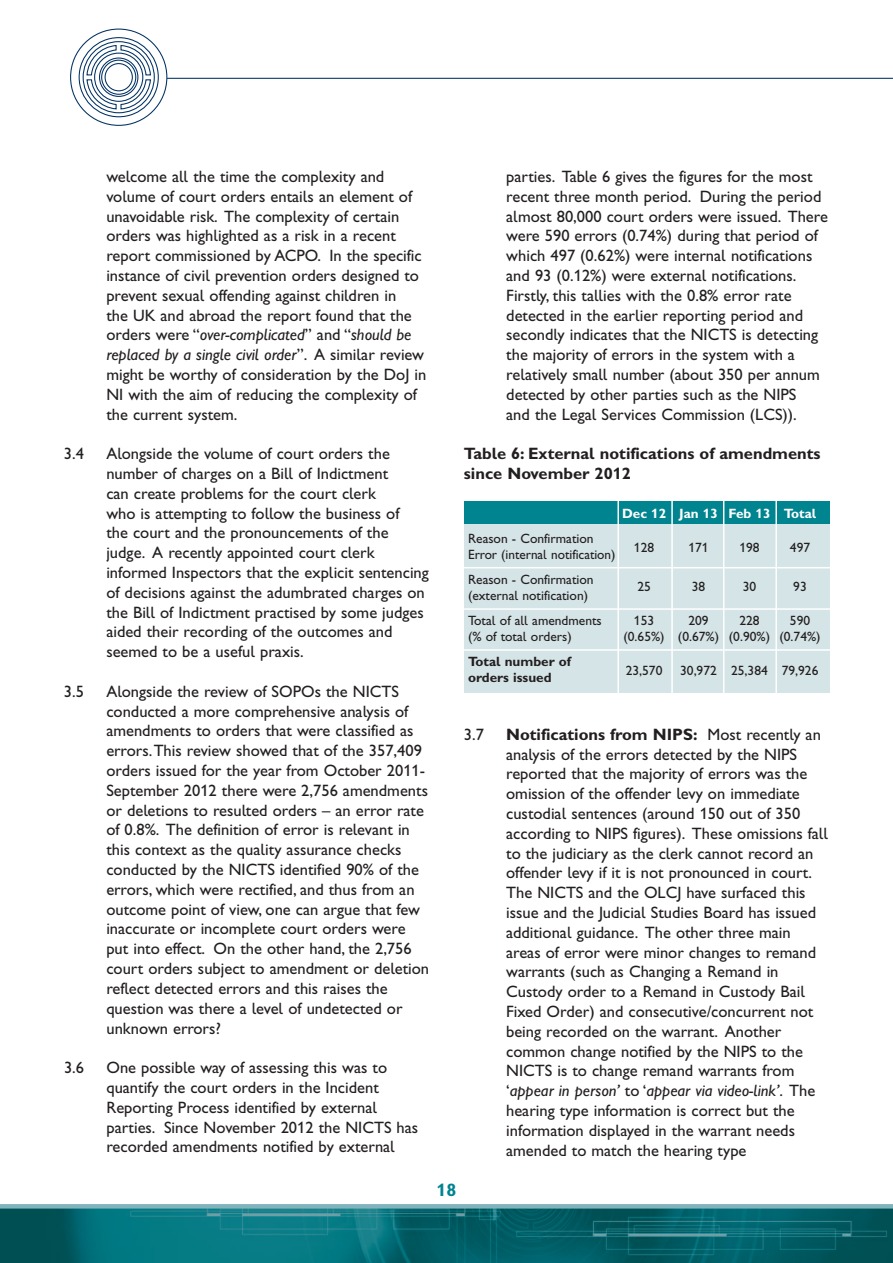
<style>
.page{position:relative;width:893px;height:1263px;background:#fff}
.page>*{position:absolute;margin:0;border:0;box-sizing:border-box;transform-origin:0 0}
.t1{font:18px "Gill Sans Hta Bold Plain";color:#008490}
.t2{font:16.5px/19.8px "Gill Sans Hta";color:#231f20}
.t3{font:16.5px/19.8px "Gill Sans Hta Bold Plain";color:#231f20}
.t4{font:13.5px/24.8px "Gill Sans Hta";color:#231f20}
.t5{font:13.5px "Gill Sans Hta Bold Plain";color:#231f20}
.t6{font:13.5px "Gill Sans Hta Bold Plain";color:#fff}
.s1{font-style:italic}
.s2{font-family:"Gill Sans Hta"}
</style>
<div class="page">
<div style="left:464px;top:522px;width:365px;height:171px;background:#d5e4e7"></div>
<div style="left:464px;top:501px;width:365px;height:22px;background:#008490"></div>
<hr style="left:167px;top:78px;width:726px;height:1px;background:#003163">
<div style="left:83px;top:41px;width:72px;height:72px;border:1px solid #003163;border-radius:50%"></div>
<div style="left:79px;top:37px;width:80px;height:80px;border:1px solid #003163;border-radius:50%"></div>
<svg style="left:86px;top:44px;width:66px;height:66px"></svg>
<img style="left:0;top:1208px;width:893px;height:55px">
<hr style="left:0;top:1204px;width:893px;height:4px;background:#81b3bc">
<hr style="left:456px;top:567px;width:386px;height:1px;background:#fff">
<hr style="left:456px;top:608px;width:386px;height:2px;background:#fff">
<hr style="left:457px;top:649px;width:386px;height:2px;background:#fff">
<hr style="left:775px;top:495px;width:2px;height:204px;background:#fff">
<hr style="left:723px;top:495px;width:1px;height:203px;background:#fff">
<hr style="left:671px;top:498px;width:2px;height:204px;background:#fff">
<hr style="left:617px;top:499px;width:2px;height:204px;background:#fff">
<p class="t2" style="left:106px;top:168px;width:322px">welcome all the time the complexity and volume of court orders entails an element of unavoidable risk. The complexity of certain orders was highlighted as a risk in a recent report commissioned by ACPO. In the specific instance of civil prevention orders designed to prevent sexual offending against children in<br>the UK and abroad the report found that the orders were “<span class="s1">over-complicated</span>” and “<span class="s1">should be replaced by a single civil order</span>”. A similar review might be worthy of consideration by the DoJ in NI with the aim of reducing the complexity of the current system.</p>
<p class="t2" style="left:64px;top:445px;width:22px">3.4</p>
<p class="t2" style="left:106px;top:445px;width:324px">Alongside the volume of court orders the number of charges on a Bill of Indictment<br>can create problems for the court clerk<br>who is attempting to follow the business of<br>the court and the pronouncements of the judge. A recently appointed court clerk informed Inspectors that the explicit sentencing of decisions against the adumbrated charges on the Bill of Indictment practised by some judges aided their recording of the outcomes and seemed to be a useful praxis.</p>
<p class="t2" style="left:64px;top:683px;width:22px">3.5</p>
<p class="t2" style="left:106px;top:683px;width:324px">Alongside the review of SOPOs the NICTS conducted a more comprehensive analysis of amendments to orders that were classified as errors.This review showed that of the 357,409 orders issued for the year from October 2011- September 2012 there were 2,756 amendments or deletions to resulted orders – an error rate of 0.8%. The definition of error is relevant in this context as the quality assurance checks conducted by the NICTS identified 90% of the errors, which were rectified, and thus from an outcome point of view, one can argue that few inaccurate or incomplete court orders were put into effect. On the other hand, the 2,756 court orders subject to amendment or deletion reflect detected errors and this raises the question was there a level of undetected or unknown errors?</p>
<p class="t2" style="left:64px;top:1059px;width:22px">3.6</p>
<p class="t2" style="left:106px;top:1059px;width:313px">One possible way of assessing this was to quantify the court orders in the Incident Reporting Process identified by external parties. Since November 2012 the NICTS has recorded amendments notified by external</p>
<p class="t2" style="left:506px;top:168px;width:323px">parties. Table 6 gives the figures for the most recent three month period. During the period almost 80,000 court orders were issued. There were 590 errors (0.74%) during that period of which 497 (0.62%) were internal notifications and 93 (0.12%) were external notifications.<br>Firstly, this tallies with the 0.8% error rate detected in the earlier reporting period and secondly indicates that the NICTS is detecting the majority of errors in the system with a relatively small number (about 350 per annum detected by other parties such as the NIPS<br>and the Legal Services Commission (LCS)).</p>
<p class="t3" style="left:464px;top:445px;width:358px">Table 6: External notifications of amendments since November 2012</p>
<p class="t6" style="left:622px;top:508px;width:196px">Dec 12 Jan 13 Feb 13 Total</p>
<p class="t4" style="left:468px;top:527px;width:127px">Reason - Confirmation</p>
<p class="t4" style="left:634px;top:536px;width:22px">128</p>
<p class="t4" style="left:688px;top:536px;width:22px">171</p>
<p class="t4" style="left:739px;top:536px;width:22px">198</p>
<p class="t4" style="left:790px;top:536px;width:22px">497</p>
<p class="t4" style="left:468px;top:544px;width:149px">Error (internal notification)<br>Reason - Confirmation</p>
<p class="t4" style="left:637px;top:576px;width:15px">25</p>
<p class="t4" style="left:692px;top:576px;width:15px">38</p>
<p class="t4" style="left:743px;top:576px;width:15px">30</p>
<p class="t4" style="left:793px;top:576px;width:15px">93</p>
<p class="t4" style="left:468px;top:584px;width:135px">(external notification)<br>Total of all amendments</p>
<p class="t4" style="left:634px;top:609px;width:22px">153</p>
<p class="t4" style="left:688px;top:609px;width:22px">209</p>
<p class="t4" style="left:739px;top:609px;width:22px">228</p>
<p class="t4" style="left:790px;top:609px;width:22px">590</p>
<p class="t4" style="left:468px;top:625px;width:105px">(% of total orders)</p>
<p class="t4" style="left:623px;top:625px;width:199px">(0.65%) (0.67%) (0.90%) (0.74%)</p>
<p class="t5" style="left:468px;top:656px;width:104px">Total number of</p>
<p class="t4" style="left:626px;top:659px;width:38px">23,570</p>
<p class="t4" style="left:680px;top:659px;width:140px">30,972 25,384 79,926</p>
<p class="t5" style="left:468px;top:673px;width:85px">orders issued</p>
<p class="t2" style="left:464px;top:726px;width:22px">3.7</p>
<p class="t3" style="left:506px;top:726px;width:316px">Notifications from NIPS: <span class="s2">Most recently an</span></p>
<p class="t2" style="left:506px;top:746px;width:323px">analysis of the errors detected by the NIPS reported that the majority of errors was the omission of the offender levy on immediate custodial sentences (around 150 out of 350 according to NIPS figures). These omissions fall to the judiciary as the clerk cannot record an offender levy if it is not pronounced in court.<br>The NICTS and the OLCJ have surfaced this issue and the Judicial Studies Board has issued additional guidance. The other three main areas of error were minor changes to remand warrants (such as Changing a Remand in Custody order to a Remand in Custody Bail Fixed Order) and consecutive/concurrent not being recorded on the warrant. Another common change notified by the NIPS to the NICTS is to change remand warrants from ‘<span class="s1">appear in person’</span> to ‘<span class="s1">appear via video-link’</span>. The hearing type information is correct but the information displayed in the warrant needs amended to match the hearing type</p>
<p class="t1" style="left:437px;top:1184px;width:21px">18</p>
</div>
